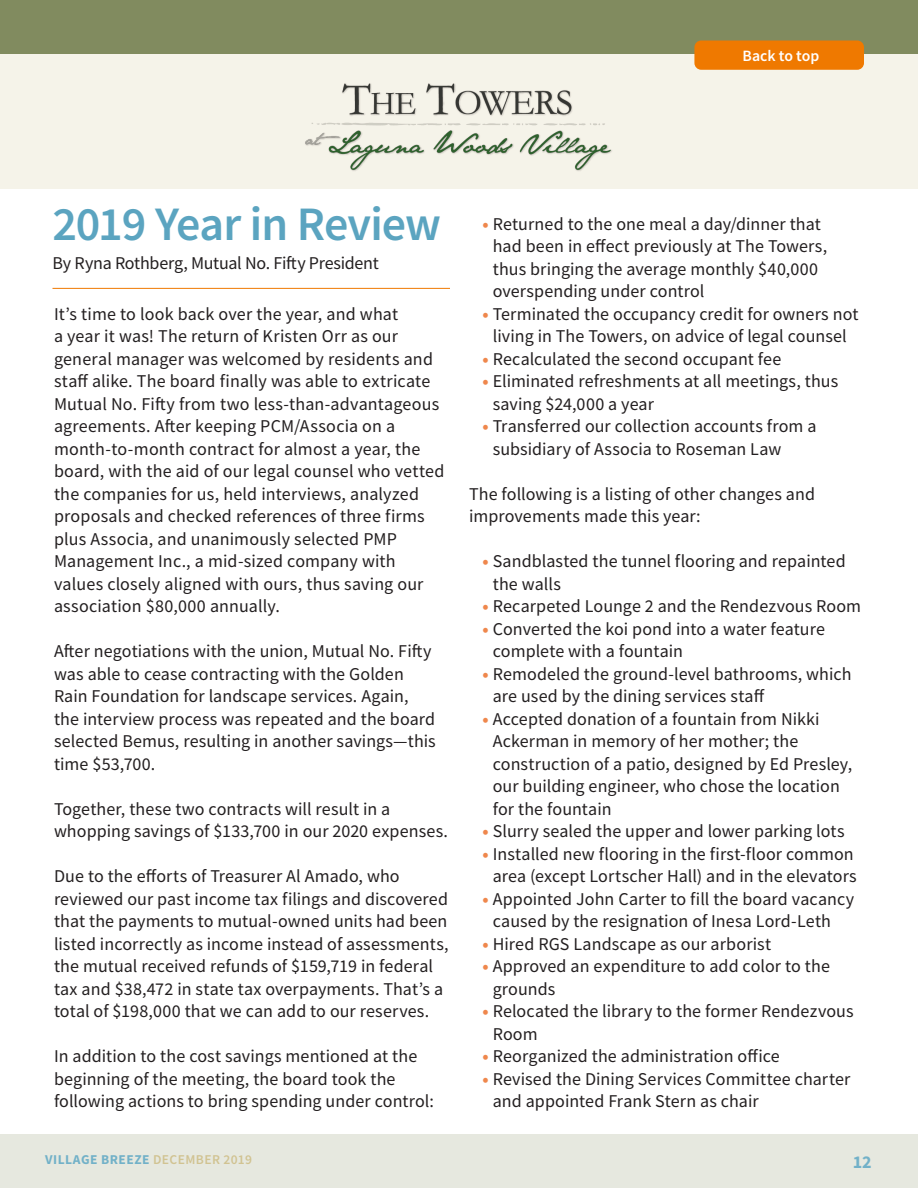
<style>
.page{position:relative;width:918px;height:1188px;background:#fff}
.page>*{position:absolute;margin:0;border:0;box-sizing:border-box;transform-origin:0 0}
.t1{font:600 48px "Source Sans Pro";letter-spacing:-.02em;color:#5ba4c0}
.t2{font:18px/22.5px "Source Sans Pro";letter-spacing:.005em;color:#231f20}
.t3{font:18px "Source Sans Pro";letter-spacing:-.015em;color:#231f20}
.t4{font:700 18px "Source Sans Pro";color:#72b1c8}
.Index_List{font:600 15.75px "Source Sans Pro";color:#fff}
.t5{font:700 13.5px "Source Sans Pro";letter-spacing:.04em;color:#72b1c8}
.s1{font-weight:700;color:#ef874c}
.s2{font-weight:600;color:#d1c392}
</style>
<div class="page">
<div style="left:0;top:1134px;width:918px;height:54px;background:#e6e8df"></div>
<div style="left:0;top:0;width:918px;height:54px;background:#818b5f"></div>
<div style="left:0;top:55px;width:918px;height:134px;background:#f5f3e9"></div>
<img style="left:305px;top:83px;width:307px;height:88px">
<hr style="left:52px;top:288px;width:398px;height:1px;background:#ef7900">
<div style="left:694px;top:40px;width:170px;height:30px;background:#ef7900;border-radius:7px"></div>
<p class="Index_List" style="left:742px;top:45px;width:78px">Back to top</p>
<p class="t1" style="left:52px;top:193px;width:390px">2019 Year in Review</p>
<p class="t3" style="left:52px;top:251px;width:328px">By Ryna Rothberg, Mutual No. Fifty President</p>
<p class="t2" style="left:54px;top:302px;width:392px">It’s time to look back over the year, and what<br>a year it was! The return of Kristen Orr as our general manager was welcomed by residents and staff alike. The board finally was able to extricate Mutual No. Fifty from two less-than-advantageous agreements. After keeping PCM/Associa on a month-to-month contract for almost a year, the board, with the aid of our legal counsel who vetted the companies for us, held interviews, analyzed proposals and checked references of three firms plus Associa, and unanimously selected PMP Management Inc., a mid-sized company with values closely aligned with ours, thus saving our association $80,000 annually.</p>
<p class="t2" style="left:54px;top:640px;width:383px">After negotiations with the union, Mutual No. Fifty was able to cease contracting with the Golden Rain Foundation for landscape services. Again, the interview process was repeated and the board selected Bemus, resulting in another savings—this time $53,700.</p>
<p class="t2" style="left:54px;top:797px;width:396px">Together, these two contracts will result in a whopping savings of $133,700 in our 2020 expenses.</p>
<p class="t2" style="left:54px;top:865px;width:396px">Due to the efforts of Treasurer Al Amado, who reviewed our past income tax filings and discovered that the payments to mutual-owned units had been listed incorrectly as income instead of assessments, the mutual received refunds of $159,719 in federal tax and $38,472 in state tax overpayments. That’s a total of $198,000 that we can add to our reserves.</p>
<p class="t2" style="left:54px;top:1045px;width:382px">In addition to the cost savings mentioned at the beginning of the meeting, the board took the following actions to bring spending under control:</p>
<p class="t2" style="left:493px;top:212px;width:336px;text-indent:-10px"><span class="s1">•</span> Returned to the one meal a day/dinner that had been in effect previously at The Towers, thus bringing the average monthly $40,000 overspending under control</p>
<p class="t2" style="left:483px;top:302px;width:377px;text-align:center"><span class="s1">•</span> Terminated the occupancy credit for owners not living in The Towers, on advice of legal counsel</p>
<p class="t2" style="left:483px;top:347px;width:300px"><span class="s1">•</span> Recalculated the second occupant fee</p>
<p class="t2" style="left:493px;top:370px;width:347px;text-indent:-10px"><span class="s1">•</span> Eliminated refreshments at all meetings, thus saving $24,000 a year</p>
<p class="t2" style="left:493px;top:415px;width:325px;text-indent:-10px"><span class="s1">•</span> Transferred our collection accounts from a subsidiary of Associa to Roseman Law</p>
<p class="t2" style="left:469px;top:482px;width:347px">The following is a listing of other changes and improvements made this year:</p>
<p class="t2" style="left:493px;top:550px;width:354px;text-indent:-10px"><span class="s1">•</span> Sandblasted the tunnel flooring and repainted the walls</p>
<p class="t2" style="left:483px;top:595px;width:380px"><span class="s1">•</span> Recarpeted Lounge 2 and the Rendezvous Room</p>
<p class="t2" style="left:493px;top:617px;width:334px;text-indent:-10px"><span class="s1">•</span> Converted the koi pond into a water feature complete with a fountain</p>
<p class="t2" style="left:493px;top:662px;width:360px;text-indent:-10px"><span class="s1">•</span> Remodeled the ground-level bathrooms, which are used by the dining services staff</p>
<p class="t2" style="left:493px;top:707px;width:361px;text-indent:-10px"><span class="s1">•</span> Accepted donation of a fountain from Nikki Ackerman in memory of her mother; the construction of a patio, designed by Ed Presley, our building engineer, who chose the location for the fountain</p>
<p class="t2" style="left:483px;top:820px;width:363px"><span class="s1">•</span> Slurry sealed the upper and lower parking lots</p>
<p class="t2" style="left:483px;top:842px;width:376px;text-align:center"><span class="s1">•</span> Installed new flooring in the first-floor common area (except Lortscher Hall) and in the elevators</p>
<p class="t2" style="left:493px;top:887px;width:363px;text-indent:-10px"><span class="s1">•</span> Appointed John Carter to fill the board vacancy caused by the resignation of Inesa Lord-Leth</p>
<p class="t2" style="left:483px;top:932px;width:290px"><span class="s1">•</span> Hired RGS Landscape as our arborist</p>
<p class="t2" style="left:493px;top:955px;width:339px;text-indent:-10px"><span class="s1">•</span> Approved an expenditure to add color to the grounds</p>
<p class="t2" style="left:493px;top:1000px;width:362px;text-indent:-10px"><span class="s1">•</span> Relocated the library to the former Rendezvous<br>Room</p>
<p class="t2" style="left:483px;top:1045px;width:299px"><span class="s1">•</span> Reorganized the administration office</p>
<p class="t2" style="left:493px;top:1067px;width:359px;text-indent:-10px"><span class="s1">•</span> Revised the Dining Services Committee charter and appointed Frank Stern as chair</p>
<p class="t5" style="left:45px;top:1151px;width:209px">VILLAGE BREEZE <span class="s2">DECEMBER 2019</span></p>
<p class="t4" style="left:853px;top:1150px;width:21px">12</p>
</div>
